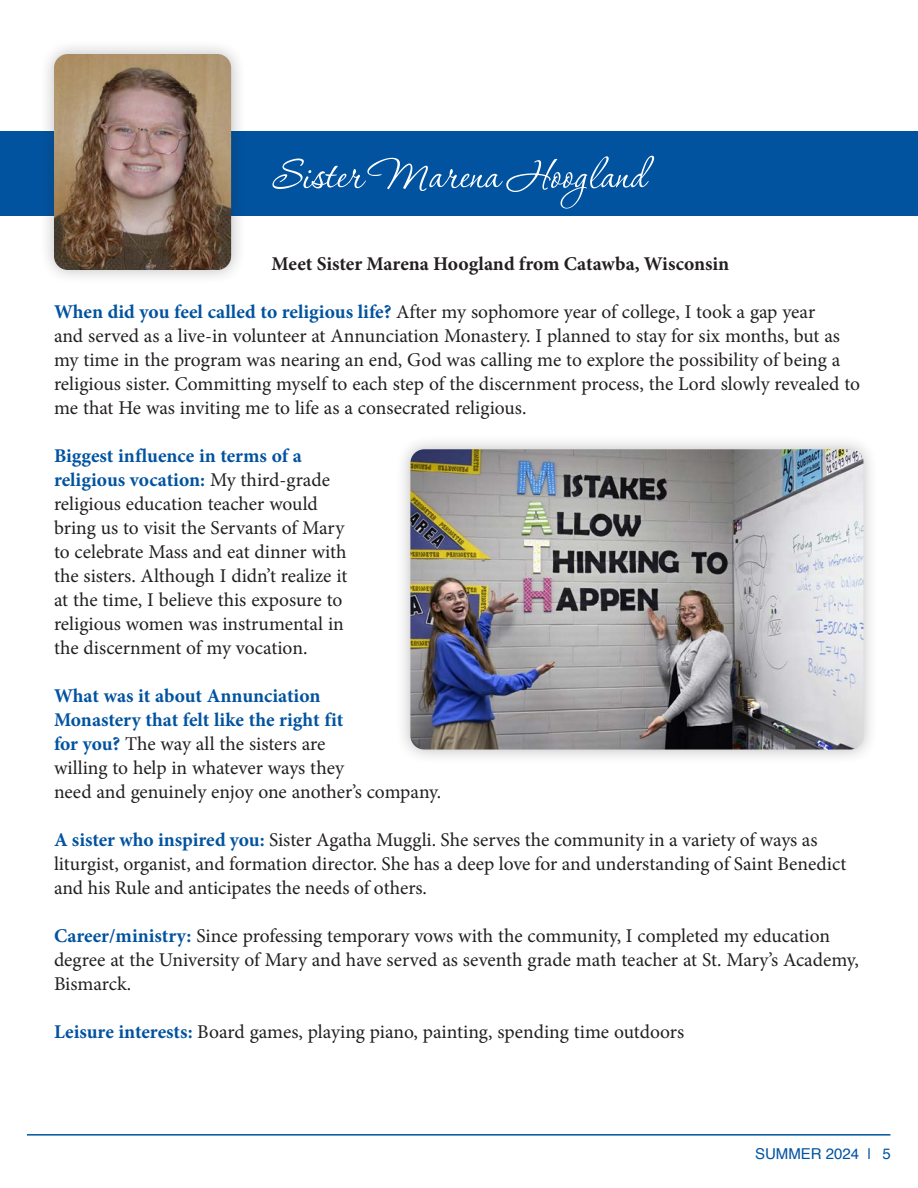
<style>
.page{position:relative;width:918px;height:1188px;background:#fff}
.page>*{position:absolute;margin:0;border:0;box-sizing:border-box;transform-origin:0 0}
.t1{font:52.5px "P22 Corinthia";color:#fff}
.t2{font:19.5px/24px "Minion Pro";letter-spacing:-.005em;color:#231f20}
.t3{font:700 19.5px "Minion Pro";color:#231f20}
.t4{font:15px "Helvetica";color:#0153a0}
.s1{font-weight:700;color:#0153a0}
</style>
<div class="page">
<hr style="left:27px;top:1134px;width:863px;height:2px;background:#0153a0">
<div style="left:395px;top:434px;width:484px;height:331px;background:#231f20;opacity:.3"></div>
<img style="left:410px;top:449px;width:453px;height:301px">
<div style="left:0;top:132px;width:918px;height:84px;background:#0153a0"></div>
<div style="left:39px;top:39px;width:207px;height:246px;background:#231f20;opacity:.3"></div>
<img style="left:54px;top:54px;width:177px;height:216px">
<h1 class="t1" style="left:272px;top:148px;width:375px">Sister Marena Hoogland</h1>
<p class="t3" style="left:272px;top:250px;width:459px">Meet Sister Marena Hoogland from Catawba, Wisconsin</p>
<p class="t2" style="left:54px;top:300px;width:808px"><span class="s1">When did you feel called to religious life?</span> After my sophomore year of college, I took a gap year<br>and served as a live-in volunteer at Annunciation Monastery. I planned to stay for six months, but as my time in the program was nearing an end, God was calling me to explore the possibility of being a religious sister. Committing myself to each step of the discernment process, the Lord slowly revealed to me that He was inviting me to life as a consecrated religious.</p>
<p class="t2" style="left:54px;top:444px;width:295px"><span class="s1">Biggest influence in terms of a religious vocation:</span> My third-grade religious education teacher would bring us to visit the Servants of Mary to celebrate Mass and eat dinner with the sisters. Although I didn’t realize it at the time, I believe this exposure to religious women was instrumental in the discernment of my vocation.</p>
<p class="t2" style="left:54px;top:684px;width:389px"><span class="s1">What was it about Annunciation<br>Monastery that felt like the right fit<br>for you?</span> The way all the sisters are<br>willing to help in whatever ways they<br>need and genuinely enjoy one another’s company.</p>
<p class="t2" style="left:54px;top:828px;width:794px"><span class="s1">A sister who inspired you:</span> Sister Agatha Muggli. She serves the community in a variety of ways as liturgist, organist, and formation director. She has a deep love for and understanding of Saint Benedict and his Rule and anticipates the needs of others.</p>
<p class="t2" style="left:54px;top:924px;width:806px"><span class="s1">Career/ministry:</span> Since professing temporary vows with the community, I completed my education degree at the University of Mary and have served as seventh grade math teacher at St. Mary’s Academy,<br>Bismarck.</p>
<p class="t2" style="left:54px;top:1020px;width:632px"><span class="s1">Leisure interests:</span> Board games, playing piano, painting, spending time outdoors</p>
<p class="t4" style="left:755px;top:1142px;width:137px">SUMMER 2024 | 5</p>
</div>
